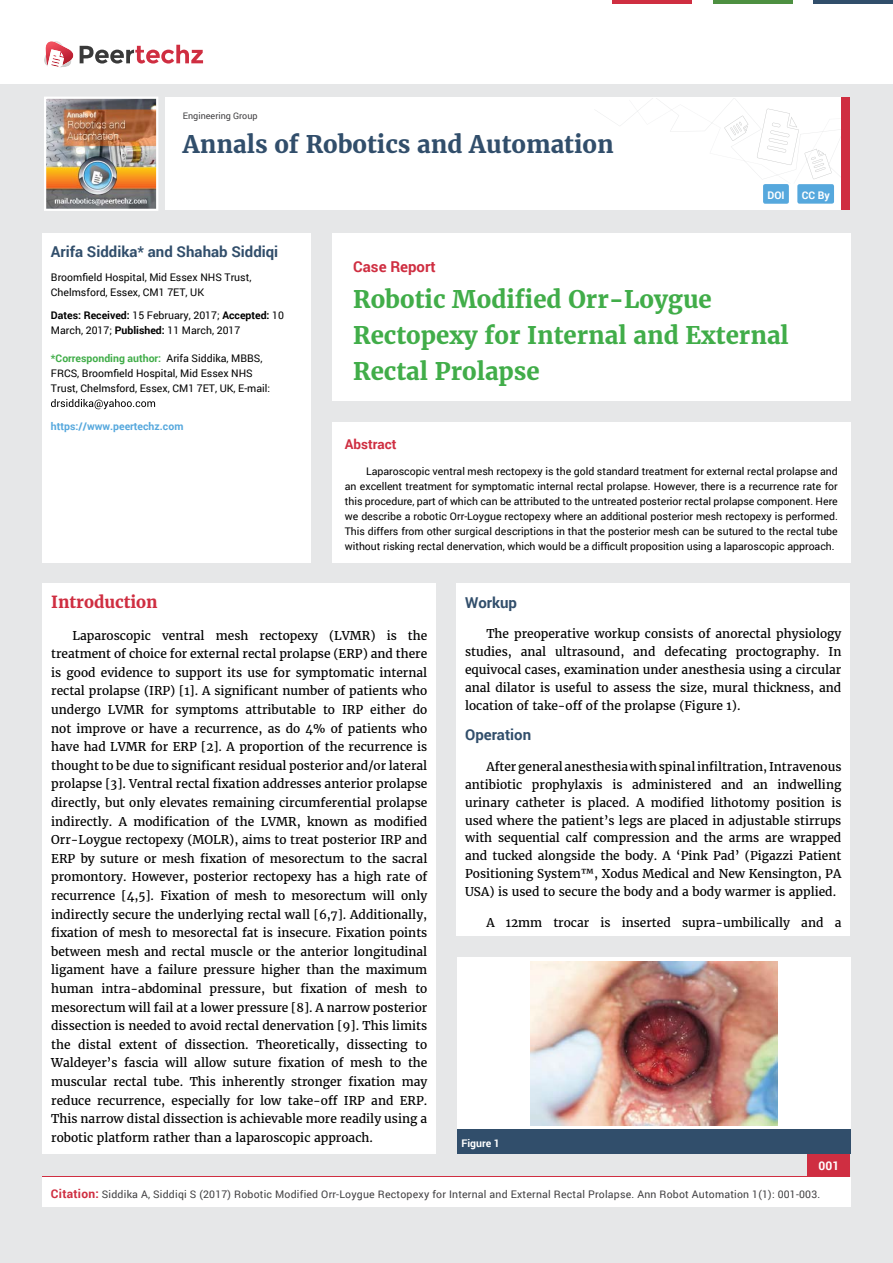
<style>
.page{position:relative;width:893px;height:1263px;background:#e6e7e8}
.page>*{position:absolute;margin:0;border:0;box-sizing:border-box;transform-origin:0 0}
.t1{font:700 24px/36px "Merriweather";color:#41ad49}
.t2{font:700 24px "Merriweather";color:#314e6b}
.t3{font:700 16.5px "Merriweather";color:#cf2e41}
.t4{font:700 15px "Roboto";color:#314e6b}
.t5{font:700 15px "Roboto";color:#cf2e41}
.t6{font:700 13.5px "Roboto";color:#cf2e41}
.t7{font:12px/18.6px "Merriweather";color:#000;text-align:justify}
.t8{font:700 12px "Roboto";color:#fff}
.t9{font:10.5px/15px "Roboto";color:#000}
.t10{font:10.5px "Roboto";letter-spacing:.02em;color:#414042}
.t11{font:700 10.5px "Roboto";color:#56a8dd}
.t12{font:700 10.5px "Roboto";color:#fff}
.t13{font:9px "Roboto";color:#414042}
.s1{font-weight:700}
.s2{font-weight:700;color:#41ad49}
.s3{font-weight:700;font-size:12px;color:#cf2e41}
</style>
<div class="page">
<div style="left:165px;top:98px;width:684px;height:112px;background:#fff"></div>
<svg style="left:597px;top:99px;width:244px;height:81px"></svg>
<div style="left:841px;top:98px;width:8px;height:112px;background:#cf2e41"></div>
<img style="left:44px;top:97px;width:114px;height:114px">
<div style="left:0;top:0;width:893px;height:83px;background:#fff"></div>
<svg style="left:44px;top:41px;width:159px;height:27px"></svg>
<div style="left:763px;top:184px;width:26px;height:20px;background:#56a8dd;border-radius:2px"></div>
<div style="left:797px;top:184px;width:37px;height:20px;background:#56a8dd;border-radius:2px"></div>
<hr style="left:713px;top:0;width:79px;height:3px;background:#4d9041">
<hr style="left:612px;top:0;width:80px;height:3px;background:#cf2e41">
<hr style="left:813px;top:0;width:80px;height:3px;background:#314e6b">
<div style="left:808px;top:1154px;width:42px;height:37px;background:#cf2e41"></div>
<div style="left:42px;top:1177px;width:808px;height:30px;background:#fff"></div>
<div style="left:332px;top:422px;width:518px;height:140px;background:#fff"></div>
<div style="left:332px;top:233px;width:518px;height:168px;background:#fff"></div>
<div style="left:42px;top:233px;width:269px;height:329px;background:#fff"></div>
<svg style="left:51px;top:399px;width:104px;height:10px"></svg>
<div style="left:43px;top:584px;width:393px;height:570px;background:#fff"></div>
<div style="left:457px;top:584px;width:393px;height:352px;background:#fff"></div>
<div style="left:457px;top:958px;width:393px;height:172px;background:#fff"></div>
<div style="left:457px;top:1130px;width:393px;height:24px;background:#314e6b"></div>
<img style="left:530px;top:962px;width:247px;height:163px">
<p class="t13" style="left:183px;top:110px;width:76px">Engineering Group</p>
<h1 class="t2" style="left:183px;top:129px;width:432px">Annals of Robotics and Automation</h1>
<p class="t12" style="left:767px;top:188px;width:19px">DOI</p>
<p class="t12" style="left:802px;top:188px;width:29px">CC By</p>
<p class="t4" style="left:51px;top:242px;width:229px">Arifa Siddika* and Shahab Siddiqi</p>
<p class="t9" style="left:51px;top:269px;width:202px">Broomfield Hospital, Mid Essex NHS Trust,<br>Chelmsford, Essex, CM1 7ET, UK</p>
<p class="t9" style="left:51px;top:308px;width:235px"><span class="s1">Dates: Received:</span> 15 February, 2017; <span class="s1">Accepted:</span> 10<br>March, 2017; <span class="s1">Published:</span> 11 March, 2017</p>
<p class="t9" style="left:51px;top:350px;width:221px"><span class="s2">*Corresponding author:</span> Arifa Siddika, MBBS,<br>FRCS, Broomfield Hospital, Mid Essex NHS<br>Trust, Chelmsford, Essex, CM1 7ET, UK, E-mail:</p>
<p class="t11" style="left:51px;top:419px;width:134px">https://www.peertechz.com</p>
<p class="t5" style="left:353px;top:256px;width:84px">Case Report</p>
<h1 class="t1" style="left:353px;top:281px;width:437px">Robotic Modified Orr-Loygue<br>Rectopexy for Internal and External<br>Rectal Prolapse</h1>
<p class="t6" style="left:345px;top:435px;width:53px">Abstract</p>
<p class="t9" style="left:345px;top:463px;width:494px;text-align:justify;text-indent:21px">Laparoscopic ventral mesh rectopexy is the gold standard treatment for external rectal prolapse and an excellent treatment for symptomatic internal rectal prolapse. However, there is a recurrence rate for this procedure, part of which can be attributed to the untreated posterior rectal prolapse component. Here we describe a robotic Orr-Loygue rectopexy where an additional posterior mesh rectopexy is performed.<br>This differs from other surgical descriptions in that the posterior mesh can be sutured to the rectal tube without risking rectal denervation, which would be a difficult proposition using a laparoscopic approach.</p>
<h2 class="t3" style="left:51px;top:592px;width:108px">Introduction</h2>
<p class="t7" style="left:51px;top:626px;width:378px;text-indent:21px">Laparoscopic ventral mesh rectopexy (LVMR) is the treatment of choice for external rectal prolapse (ERP) and there is good evidence to support its use for symptomatic internal rectal prolapse (IRP) [1]. A significant number of patients who undergo LVMR for symptoms attributable to IRP either do not improve or have a recurrence, as do 4% of patients who have had LVMR for ERP [2]. A proportion of the recurrence is thought to be due to significant residual posterior and/or lateral prolapse [3]. Ventral rectal fixation addresses anterior prolapse directly, but only elevates remaining circumferential prolapse indirectly. A modification of the LVMR, known as modified Orr-Loygue rectopexy (MOLR), aims to treat posterior IRP and ERP by suture or mesh fixation of mesorectum to the sacral promontory. However, posterior rectopexy has a high rate of recurrence [4,5]. Fixation of mesh to mesorectum will only indirectly secure the underlying rectal wall [6,7]. Additionally, fixation of mesh to mesorectal fat is insecure. Fixation points between mesh and rectal muscle or the anterior longitudinal ligament have a failure pressure higher than the maximum human intra-abdominal pressure, but fixation of mesh to mesorectum will fail at a lower pressure [8]. A narrow posterior dissection is needed to avoid rectal denervation [9]. This limits the distal extent of dissection. Theoretically, dissecting to Waldeyer’s fascia will allow suture fixation of mesh to the muscular rectal tube. This inherently stronger fixation may reduce recurrence, especially for low take-off IRP and ERP.<br>This narrow distal dissection is achievable more readily using a robotic platform rather than a laparoscopic approach.</p>
<p class="t4" style="left:465px;top:592px;width:53px">Workup</p>
<p class="t7" style="left:465px;top:625px;width:378px;line-height:17.9px;text-indent:21px">The preoperative workup consists of anorectal physiology studies, anal ultrasound, and defecating proctography. In equivocal cases, examination under anesthesia using a circular anal dilator is useful to assess the size, mural thickness, and location of take-off of the prolapse (Figure 1).</p>
<p class="t4" style="left:465px;top:725px;width:68px">Operation</p>
<p class="t7" style="left:465px;top:758px;width:378px;line-height:17.9px;text-indent:21px">After general anesthesia with spinal infiltration, Intravenous antibiotic prophylaxis is administered and an indwelling urinary catheter is placed. A modified lithotomy position is used where the patient’s legs are placed in adjustable stirrups with sequential calf compression and the arms are wrapped and tucked alongside the body. A ‘Pink Pad’ (Pigazzi Patient Positioning System™, Xodus Medical and New Kensington, PA USA) is used to secure the body and a body warmer is applied.</p>
<p class="t7" style="left:486px;top:913px;width:357px">A 12mm trocar is inserted supra-umbilically and a</p>
<p class="t12" style="left:461px;top:1136px;width:40px">Figure 1</p>
<p class="t8" style="left:818px;top:1158px;width:22px">001</p>
<p class="t10" style="left:51px;top:1187px;width:771px"><span class="s3">Citation:</span> Siddika A, Siddiqi S (2017) Robotic Modified Orr-Loygue Rectopexy for Internal and External Rectal Prolapse. Ann Robot Automation 1(1): 001-003.</p>
</div>
